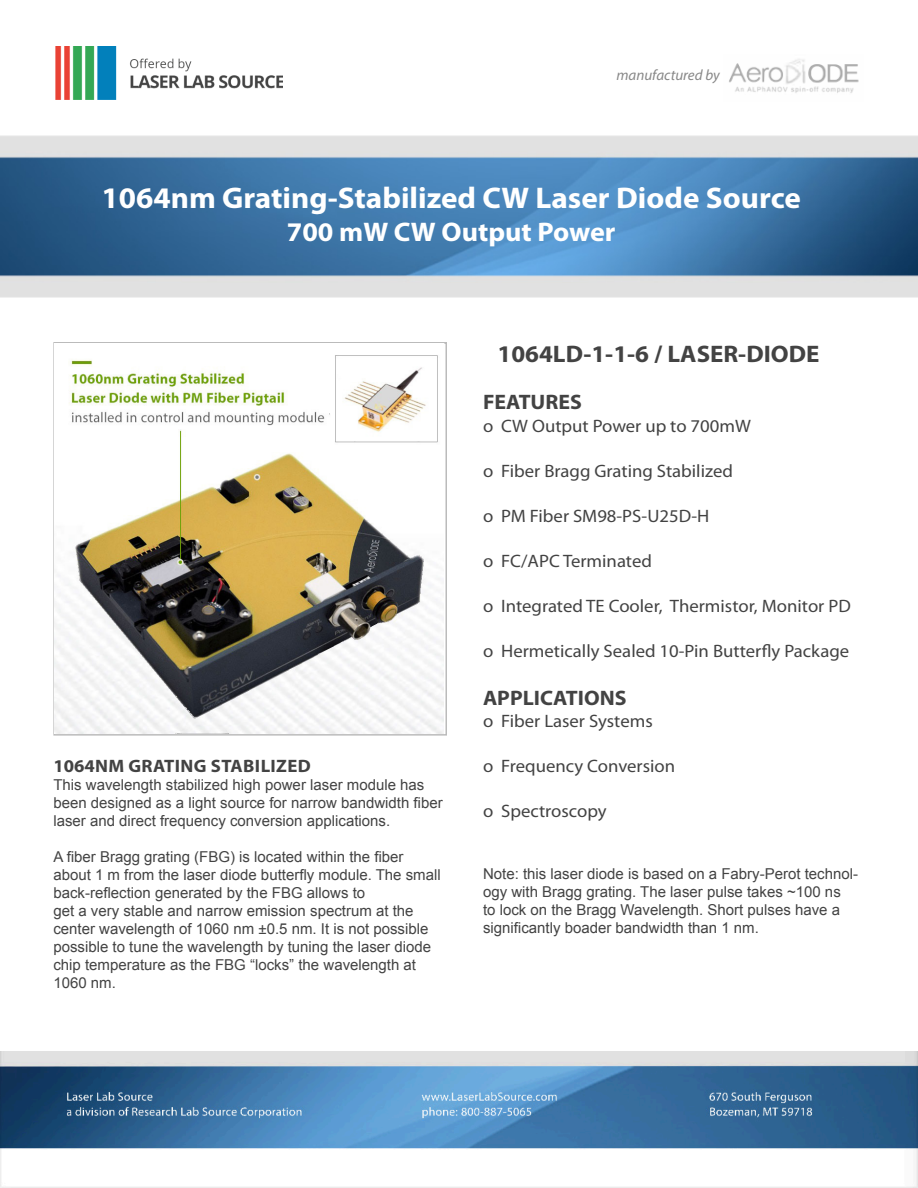
<style>
.page{position:relative;width:918px;height:1188px;background:#fff}
.page>*{position:absolute;margin:0;border:0;box-sizing:border-box;transform-origin:0 0}
.t1{font:700 30px "Myriad Pro";color:#fff;scale:1.04 1}
.t2{font:700 27px "Myriad Pro";color:#fff;scale:1.04 1}
.t3{font:700 24px "Myriad Pro";color:#434343;scale:1.04 1}
.t4{font:700 21px "Myriad Pro";color:#434343;scale:1.04 1}
.t5{font:18px "Myriad Pro";color:#434343;scale:1.04 1}
.t6{font:700 18px "Myriad Pro";letter-spacing:.02em;color:#434343;scale:1.04 1}
.t7{font:15px/18px "Arial";color:#434343}
.t8{font:italic 15px "Myriad Pro";color:#888}
</style>
<div class="page">
<img style="left:0;top:135px;width:918px;height:162px">
<img style="left:55px;top:47px;width:228px;height:52px">
<img style="left:1px;top:1052px;width:917px;height:136px">
<div style="left:53px;top:342px;width:394px;height:394px;border:2px solid #bbb"></div>
<img style="left:55px;top:344px;width:388px;height:390px">
<img style="left:729px;top:59px;width:130px;height:34px">
<p class="t8" style="left:616px;top:66px;width:105px">manufactured by</p>
<p class="t1" style="left:101px;top:181px;width:674px">1064nm Grating-Stabilized CW Laser Diode Source</p>
<p class="t2" style="left:287px;top:216px;width:318px">700 mW CW Output Power</p>
<p class="t6" style="left:53px;top:756px;width:249px">1064NM GRATING STABILIZED</p>
<p class="t7" style="left:53px;top:776px;width:391px">This wavelength stabilized high power laser module has been designed as a light source for narrow bandwidth fiber laser and direct frequency conversion applications.</p>
<p class="t7" style="left:53px;top:848px;width:389px">A fiber Bragg grating (FBG) is located within the fiber about 1 m from the laser diode butterfly module. The small back-reflection generated by the FBG allows to</p>
<p class="t7" style="left:53px;top:902px;width:379px">get a very stable and narrow emission spectrum at the center wavelength of 1060 nm ±0.5 nm. It is not possible possible to tune the wavelength by tuning the laser diode chip temperature as the FBG “locks” the wavelength at 1060 nm.</p>
<p class="t3" style="left:498px;top:341px;width:311px">1064LD-1-1-6 / LASER-DIODE</p>
<p class="t4" style="left:483px;top:391px;width:97px">FEATURES</p>
<p class="t5" style="left:483px;top:415px;width:259px">ο CW Output Power up to 700mW</p>
<p class="t5" style="left:483px;top:460px;width:242px">ο Fiber Bragg Grating Stabilized</p>
<p class="t5" style="left:483px;top:505px;width:219px">ο PM Fiber SM98-PS-U25D-H</p>
<p class="t5" style="left:483px;top:550px;width:164px">ο FC/APC Terminated</p>
<p class="t5" style="left:483px;top:595px;width:355px">ο Integrated TE Cooler, Thermistor, Monitor PD</p>
<p class="t5" style="left:483px;top:640px;width:354px">ο Hermetically Sealed 10-Pin Butterfly Package</p>
<p class="t4" style="left:483px;top:686px;width:140px">APPLICATIONS</p>
<p class="t5" style="left:483px;top:710px;width:165px">ο Fiber Laser Systems</p>
<p class="t5" style="left:483px;top:755px;width:186px">ο Frequency Conversion</p>
<p class="t5" style="left:483px;top:800px;width:121px">ο Spectroscopy</p>
<p class="t7" style="left:483px;top:864px;width:377px">Note: this laser diode is based on a Fabry-Perot technol&shy;ogy with Bragg grating. The laser pulse takes ~100 ns<br>to lock on the Bragg Wavelength. Short pulses have a significantly boader bandwidth than 1 nm.</p>
</div>
